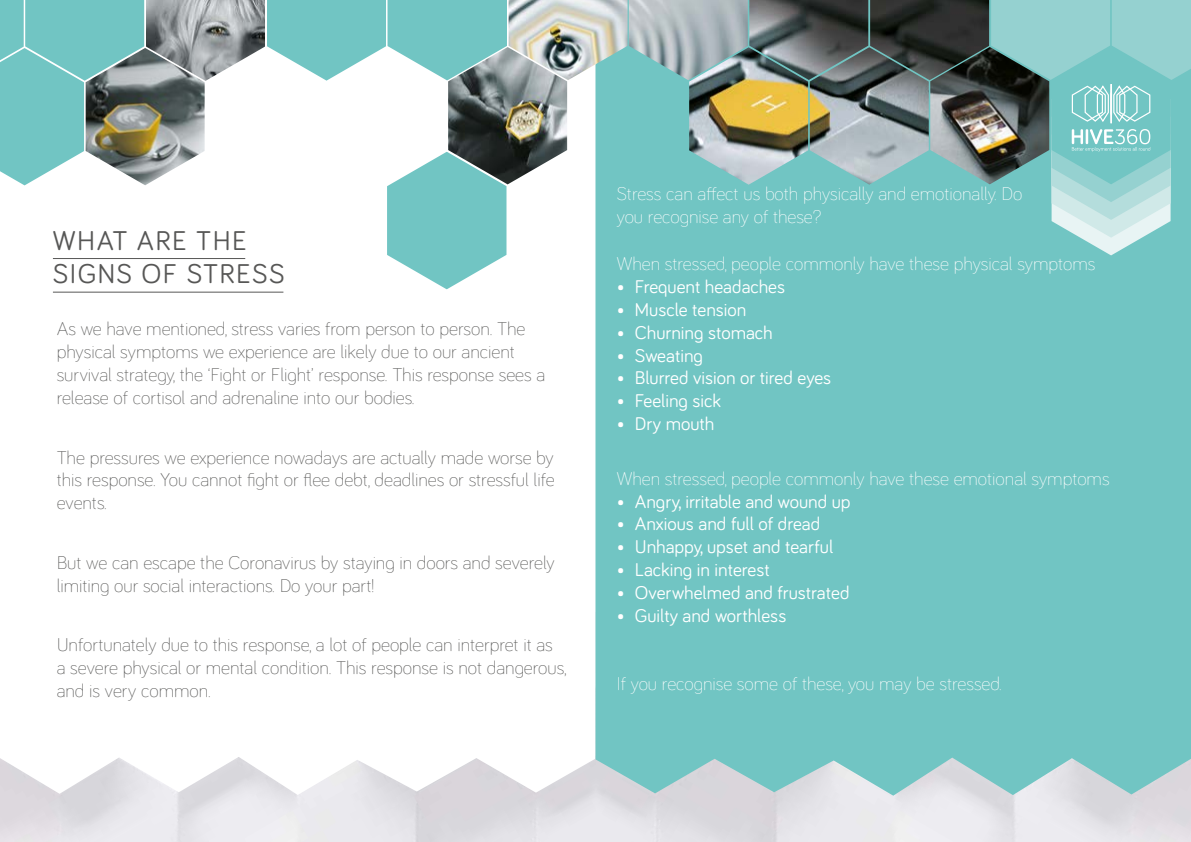
<style>
.page{position:relative;width:1191px;height:842px;background:#fff}
.page>*{position:absolute;margin:0;border:0;box-sizing:border-box;transform-origin:0 0}
.t1{font:28px/33.6px "Bariol";letter-spacing:.05em;color:#575756}
.t2{font:300 19px/22.8px "Bariol";color:#575756}
.t3{font:19px "Bariol";color:#fff}
.t4{font:300 19px/22.8px "Bariol";color:#fff}
</style>
<div class="page">
<svg style="left:0;top:757px;width:595px;height:38px"></svg>
<div style="left:595px;top:0;width:596px;height:796px;background:#71c5c3"></div>
<svg style="left:267px;top:0;width:240px;height:81px"></svg>
<img style="left:146px;top:0;width:119px;height:81px">
<svg style="left:0;top:0;width:144px;height:185px;background:#7dcac8"></svg>
<img style="left:86px;top:48px;width:119px;height:137px">
<svg style="left:387px;top:152px;width:119px;height:137px"></svg>
<img style="left:448px;top:47px;width:119px;height:137px">
<img style="left:689px;top:0;width:300px;height:185px">
<img style="left:508px;top:0;width:240px;height:80px">
<img style="left:930px;top:47px;width:61px;height:137px">
<svg style="left:991px;top:0;width:200px;height:255px;background:#83bebc"></svg>
<hr style="left:53px;top:258px;width:192px;height:1px;background:#575756">
<hr style="left:53px;top:292px;width:230px;height:1px;background:#575756">
<h1 class="t1" style="left:53px;top:222px;width:233px">WHAT ARE THE<br>SIGNS OF STRESS</h1>
<p class="t2" style="left:57px;top:316px;width:490px">As we have mentioned, stress varies from person to person. The physical symptoms we experience are likely due to our ancient survival strategy, the ‘Fight or Flight’ response. This response sees a release of cortisol and adrenaline into our bodies.</p>
<p class="t2" style="left:57px;top:445px;width:499px;text-align:justify">The pressures we experience nowadays are actually made worse by this response. You cannot fight or flee debt, deadlines or stressful life events.</p>
<p class="t2" style="left:57px;top:550px;width:499px">But we can escape the Coronavirus by staying in doors and severely limiting our social interactions. Do your part!</p>
<p class="t2" style="left:57px;top:633px;width:511px">Unfortunately due to this response, a lot of people can interpret it as<br>a severe physical or mental condition. This response is not dangerous, and is very common.</p>
<p class="t4" style="left:617px;top:181px;width:407px">Stress can affect us both physically and emotionally. Do you recognise any of these?</p>
<p class="t4" style="left:617px;top:251px;width:480px">When stressed, people commonly have these physical symptoms</p>
<p class="t3" style="left:617px;top:274px;width:170px">• Frequent headaches</p>
<p class="t3" style="left:617px;top:297px;width:131px">• Muscle tension</p>
<p class="t3" style="left:617px;top:319px;width:157px">• Churning stomach</p>
<p class="t3" style="left:617px;top:342px;width:88px">• Sweating</p>
<p class="t3" style="left:617px;top:365px;width:216px">• Blurred vision or tired eyes</p>
<p class="t3" style="left:617px;top:388px;width:106px">• Feeling sick</p>
<p class="t3" style="left:617px;top:411px;width:99px">• Dry mouth</p>
<p class="t4" style="left:617px;top:466px;width:494px">When stressed, people commonly have these emotional symptoms</p>
<p class="t3" style="left:617px;top:488px;width:235px">• Angry, irritable and wound up</p>
<p class="t3" style="left:617px;top:511px;width:205px">• Anxious and full of dread</p>
<p class="t3" style="left:617px;top:534px;width:218px">• Unhappy, upset and tearful</p>
<p class="t3" style="left:617px;top:557px;width:154px">• Lacking in interest</p>
<p class="t3" style="left:617px;top:579px;width:234px">• Overwhelmed and frustrated</p>
<p class="t3" style="left:617px;top:602px;width:171px">• Guilty and worthless</p>
<p class="t4" style="left:617px;top:671px;width:386px">If you recognise some of these, you may be stressed.</p>
</div>
